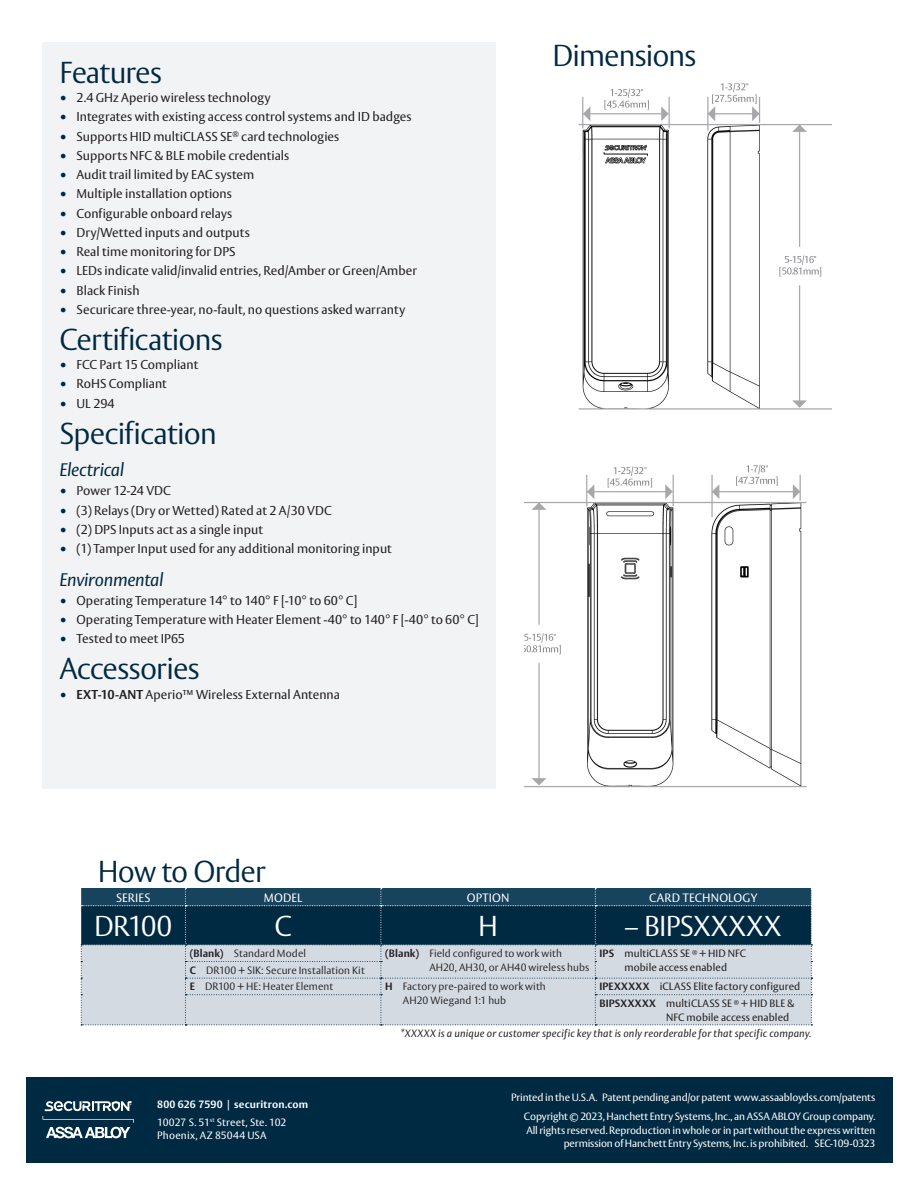
<style>
.page{position:relative;width:918px;height:1188px;background:#fff}
.page>*{position:absolute;margin:0;border:0;box-sizing:border-box;transform-origin:0 0}
.Intro_Paragraph{font:300 30px "ASSA Vesta";letter-spacing:-.025em;color:#002942}
.Section_Headline{font:300 30px "ASSA Vesta";letter-spacing:-.03em;color:#002942}
.HTO_example{font:300 28.5px "ASSA Vesta";color:#fff}
.HTO_example-2{font:300 28.5px "ASSA Vesta";letter-spacing:-.02em;color:#fff}
.SpecFeat_SubHeaders{font:italic 18px "ASSA Vesta";letter-spacing:-.02em;color:#002942}
.t1{font:12.75px "ASSA Vesta";color:#231f20}
.HTO_sections{font:12px "ASSA Vesta";letter-spacing:.015em;color:#fff}
.t2{font:10.5px/13.5px "ASSA Vesta";letter-spacing:-.01em;color:#fff;text-align:right}
.HTO_body{font:300 10.5px/13.5px "ASSA Vesta";letter-spacing:.01em;color:#231f20}
.HTO_body-2{font:10.5px/13.5px "ASSA Vesta";letter-spacing:.01em;color:#231f20;text-align:center}
.FOOTNOTE{font:italic 10.5px "ASSA Vesta";letter-spacing:.015em;color:#231f20}
.t3{font:10.5px/13.5px "ASSA Vesta";letter-spacing:.02em;color:#fff}
.t4{font:700 10.5px "ASSA Vesta";letter-spacing:.02em;color:#fff}
.s1{font-size:15px;color:#002942}
.s2{font-weight:700}
</style>
<div class="page">
<div style="left:26px;top:1077px;width:866px;height:85px;background:#002942"></div>
<svg style="left:43px;top:1101px;width:91px;height:37px"></svg>
<img style="left:578px;top:82px;width:254px;height:328px">
<img style="left:524px;top:464px;width:283px;height:324px">
<svg style="left:81px;top:888px;width:731px;height:138px;background:#7f94a2"></svg>
<div style="left:43px;top:43px;width:453px;height:746px;background:#f2f3f4"></div>
<p class="Intro_Paragraph" style="left:60px;top:54px;width:104px">Features</p>
<p class="t1" style="left:60px;top:90px;width:212px"><span class="s1">•</span> 2.4 GHz Aperio wireless technology</p>
<p class="t1" style="left:60px;top:109px;width:354px"><span class="s1">•</span> Integrates with existing access control systems and ID badges</p>
<p class="t1" style="left:60px;top:128px;width:281px"><span class="s1">•</span> Supports HID multiCLASS SE<sup>®</sup> card technologies</p>
<p class="t1" style="left:60px;top:148px;width:231px"><span class="s1">•</span> Supports NFC &amp; BLE mobile credentials</p>
<p class="t1" style="left:60px;top:167px;width:196px"><span class="s1">•</span> Audit trail limited by EAC system</p>
<p class="t1" style="left:60px;top:186px;width:174px"><span class="s1">•</span> Multiple installation options</p>
<p class="t1" style="left:60px;top:205px;width:174px"><span class="s1">•</span> Configurable onboard relays</p>
<p class="t1" style="left:60px;top:225px;width:192px"><span class="s1">•</span> Dry/Wetted inputs and outputs</p>
<p class="t1" style="left:60px;top:244px;width:178px"><span class="s1">•</span> Real time monitoring for DPS</p>
<p class="t1" style="left:60px;top:263px;width:359px"><span class="s1">•</span> LEDs indicate valid/invalid entries, Red/Amber or Green/Amber</p>
<p class="t1" style="left:60px;top:282px;width:82px"><span class="s1">•</span> Black Finish</p>
<p class="t1" style="left:60px;top:302px;width:347px"><span class="s1">•</span> Securicare three-year, no-fault, no questions asked warranty</p>
<p class="Intro_Paragraph" style="left:60px;top:321px;width:165px">Certifications</p>
<p class="t1" style="left:60px;top:357px;width:140px"><span class="s1">•</span> FCC Part 15 Compliant</p>
<p class="t1" style="left:60px;top:376px;width:109px"><span class="s1">•</span> RoHS Compliant</p>
<p class="t1" style="left:60px;top:395px;width:57px"><span class="s1">•</span> UL 294</p>
<p class="Intro_Paragraph" style="left:60px;top:415px;width:159px">Specification</p>
<p class="SpecFeat_SubHeaders" style="left:60px;top:459px;width:66px">Electrical</p>
<p class="t1" style="left:60px;top:483px;width:113px"><span class="s1">•</span> Power 12-24 VDC</p>
<p class="t1" style="left:60px;top:502px;width:274px"><span class="s1">•</span> (3) Relays (Dry or Wetted) Rated at 2 A/30 VDC</p>
<p class="t1" style="left:60px;top:522px;width:205px"><span class="s1">•</span> (2) DPS Inputs act as a single input</p>
<p class="t1" style="left:60px;top:541px;width:334px"><span class="s1">•</span> (1) Tamper Input used for any additional monitoring input</p>
<p class="SpecFeat_SubHeaders" style="left:60px;top:568px;width:106px">Environmental</p>
<p class="t1" style="left:60px;top:593px;width:299px"><span class="s1">•</span> Operating Temperature 14° to 140° F [-10° to 60° C]</p>
<p class="t1" style="left:60px;top:612px;width:421px"><span class="s1">•</span> Operating Temperature with Heater Element -40° to 140° F [-40° to 60° C]</p>
<p class="t1" style="left:60px;top:631px;width:127px"><span class="s1">•</span> Tested to meet IP65</p>
<p class="Intro_Paragraph" style="left:60px;top:651px;width:142px">Accessories</p>
<p class="t1" style="left:60px;top:686px;width:282px"><span class="s1">•</span> <span class="s2">EXT-10-ANT</span> Aperio™ Wireless External Antenna</p>
<p class="Intro_Paragraph" style="left:553px;top:37px;width:146px">Dimensions</p>
<p class="Section_Headline" style="left:98px;top:853px;width:169px">How to Order</p>
<p class="HTO_sections" style="left:116px;top:890px;width:36px">SERIES</p>
<p class="HTO_sections" style="left:264px;top:890px;width:40px">MODEL</p>
<p class="HTO_sections" style="left:467px;top:890px;width:44px">OPTION</p>
<p class="HTO_sections" style="left:649px;top:890px;width:110px">CARD TECHNOLOGY</p>
<p class="HTO_example-2" style="left:94px;top:909px;width:80px">DR100</p>
<p class="HTO_example-2" style="left:275px;top:909px;width:19px">C</p>
<p class="HTO_example-2" style="left:478px;top:909px;width:21px">H</p>
<p class="HTO_example" style="left:625px;top:909px;width:158px">– BIPSXXXXX</p>
<p class="HTO_body" style="left:190px;top:947px;width:118px"><span class="s2">(Blank)</span> Standard Model</p>
<p class="HTO_body" style="left:429px;top:947px;width:161px;text-indent:-44px"><span class="s2">(Blank)</span> Field configured to work with<br>AH20, AH30, or AH40 wireless hubs</p>
<p class="HTO_body-2" style="left:600px;top:947px;width:148px"><span class="s2">IPS</span> multiCLASS SE <sup>®</sup> + HID NFC mobile access enabled</p>
<p class="HTO_body" style="left:190px;top:964px;width:177px"><span class="s2">C</span> DR100 + SIK: Secure Installation Kit</p>
<p class="HTO_body" style="left:190px;top:981px;width:145px"><span class="s2">E</span> DR100 + HE: Heater Element</p>
<p class="HTO_body" style="left:403px;top:981px;width:144px;text-indent:-18px"><span class="s2">H</span> Factory pre-paired to work with<br>AH20 Wiegand 1:1 hub</p>
<p class="HTO_body-2" style="left:600px;top:981px;width:202px"><span class="s2">IPEXXXXX</span> iCLASS Elite factory configured</p>
<p class="HTO_body-2" style="left:666px;top:997px;width:130px;text-align:left;text-indent:-67px"><span class="s2">BIPSXXXXX</span> multiCLASS SE <sup>®</sup> + HID BLE &amp;<br>NFC mobile access enabled</p>
<p class="FOOTNOTE" style="left:400px;top:1026px;width:413px">*XXXXX is a unique or customer specific key that is only reorderable for that specific company.</p>
<p class="t4" style="left:157px;top:1098px;width:153px">800 626 7590 | securitron.com</p>
<p class="t3" style="left:157px;top:1116px;width:131px">10027 S. 51<sup>st</sup> Street, Ste. 102<br>Phoenix, AZ 85044 USA</p>
<p class="t2" style="left:511px;top:1091px;width:366px">Printed in the U.S.A. Patent pending and/or patent www.assaabloydss.com/patents</p>
<p class="t2" style="left:524px;top:1110px;width:353px">Copyright © 2023, Hanchett Entry Systems, Inc., an ASSA ABLOY Group company.<br>All rights reserved. Reproduction in whole or in part without the express written permission of Hanchett Entry Systems, Inc. is prohibited. SEC-109-0323</p>
</div>
